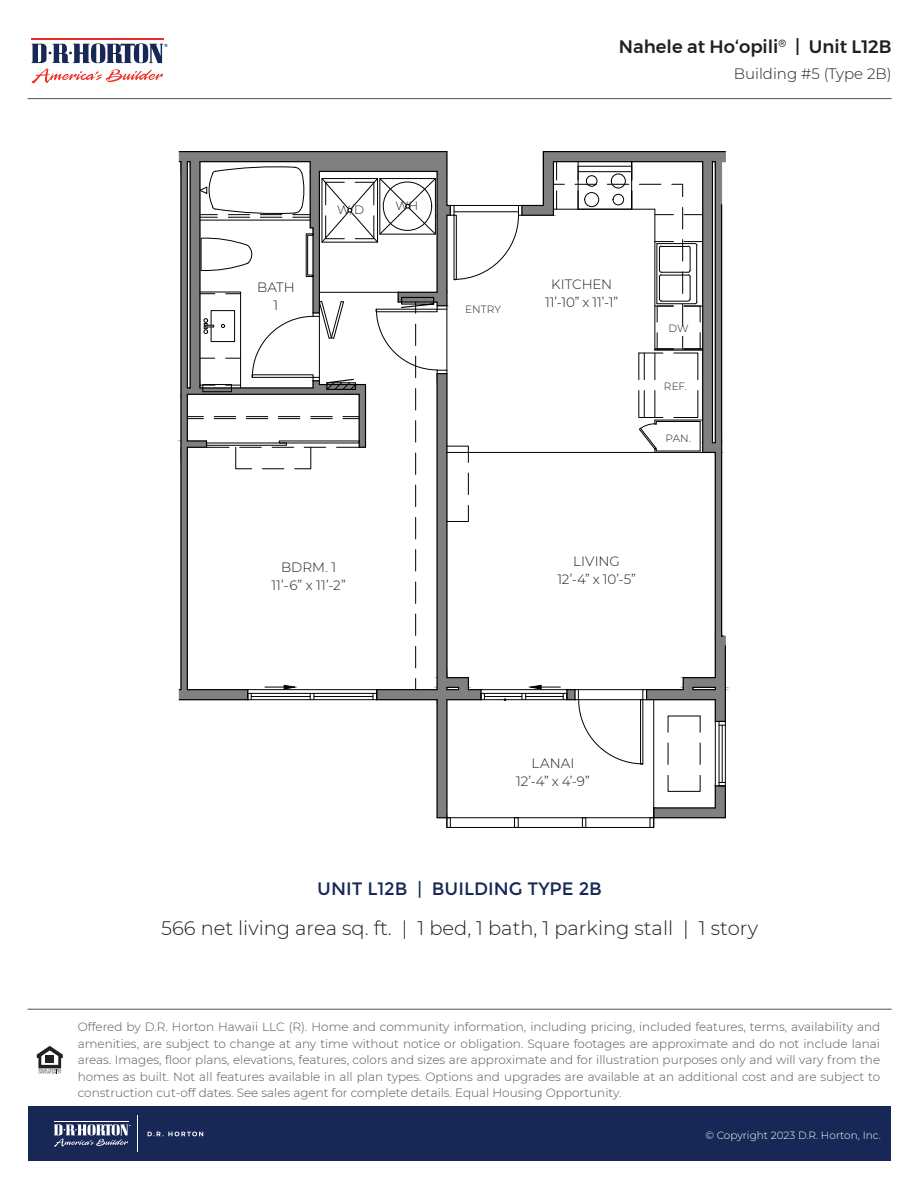
<style>
.page{position:relative;width:918px;height:1188px;background:#fff}
.page>*{position:absolute;margin:0;border:0;box-sizing:border-box;transform-origin:0 0}
.t1{font:300 19.5px "Montserrat";color:#191f1f}
.t2{font:500 18px "Montserrat";color:#231f20}
.t3{font:18px "Montserrat";color:#172756}
.t4{font:300 15px "Montserrat";color:#231f20}
.t5{font:300 13.5px/18px "Montserrat";letter-spacing:.005em;color:#231f20;text-align:center}
.t6{font:300 12px/16.5px "Montserrat";color:#535455;text-align:justify}
.t7{font:300 12px "Montserrat";color:#231f20}
.t8{font:300 10.5px "Montserrat";color:#fff}
.t9{font:300 10.5px "Montserrat";color:#231f20}
</style>
<div class="page">
<svg style="left:178px;top:151px;width:548px;height:677px"></svg>
<hr style="left:481px;top:689px;width:86px;height:1px;background:#000">
<div style="left:566px;top:689px;width:10px;height:11px;border:1px solid #000"></div>
<hr style="left:578px;top:689px;width:65px;height:1px;background:#000">
<hr style="left:578px;top:699px;width:65px;height:1px;background:#000">
<svg style="left:37px;top:1046px;width:26px;height:28px"></svg>
<hr style="left:28px;top:1009px;width:864px;height:1px;background:#535455">
<hr style="left:31px;top:38px;width:133px;height:1px;background:#ee2e22">
<svg style="left:31px;top:43px;width:136px;height:40px"></svg>
<hr style="left:28px;top:98px;width:864px;height:1px;background:#535455">
<div style="left:28px;top:1107px;width:863px;height:54px;background:#172756"></div>
<svg style="left:148px;top:1132px;width:55px;height:4px"></svg>
<hr style="left:138px;top:1116px;width:1px;height:36px;background:#fff">
<hr style="left:54px;top:1121px;width:74px;height:1px;background:#fff">
<svg style="left:54px;top:1124px;width:77px;height:23px"></svg>
<p class="t5" style="left:257px;top:278px;width:39px">BATH<br>1</p>
<p class="t7" style="left:337px;top:202px;width:28px">W/D</p>
<p class="t7" style="left:395px;top:198px;width:24px">WH</p>
<p class="t5" style="left:281px;top:558px;width:57px">BDRM. 1</p>
<p class="t5" style="left:271px;top:576px;width:76px">11’-6” x 11’-2”</p>
<p class="t2" style="left:619px;top:33px;width:274px">Nahele at Ho‘opili<sup>®</sup> | Unit L12B</p>
<p class="t4" style="left:734px;top:63px;width:159px">Building #5 (Type 2B)</p>
<p class="t9" style="left:465px;top:302px;width:37px">ENTRY</p>
<p class="t5" style="left:551px;top:274px;width:63px">KITCHEN</p>
<p class="t5" style="left:545px;top:292px;width:74px">11’-10” x 11’-1”</p>
<p class="t9" style="left:668px;top:321px;width:22px">DW</p>
<p class="t9" style="left:664px;top:379px;width:24px">REF.</p>
<p class="t9" style="left:666px;top:431px;width:27px">PAN.</p>
<p class="t5" style="left:573px;top:551px;width:48px">LIVING</p>
<p class="t5" style="left:558px;top:569px;width:80px">12’-4” x 10’-5”</p>
<p class="t5" style="left:532px;top:754px;width:44px">LANAI</p>
<p class="t5" style="left:516px;top:772px;width:75px">12’-4” x 4’-9”</p>
<p class="t3" style="left:317px;top:878px;width:286px">UNIT L12B | BUILDING TYPE 2B</p>
<p class="t1" style="left:161px;top:915px;width:598px">566 net living area sq. ft. | 1 bed, 1 bath, 1 parking stall | 1 story</p>
<p class="t6" style="left:78px;top:1018px;width:804px">Offered by D.R. Horton Hawaii LLC (R). Home and community information, including pricing, included features, terms, availability and amenities, are subject to change at any time without notice or obligation. Square footages are approximate and do not include lanai areas. Images, floor plans, elevations, features, colors and sizes are approximate and for illustration purposes only and will vary from the homes as built. Not all features available in all plan types. Options and upgrades are available at an additional cost and are subject to construction cut-off dates. See sales agent for complete details. Equal Housing Opportunity.</p>
<p class="t8" style="left:705px;top:1128px;width:177px">© Copyright 2023 D.R. Horton, Inc.</p>
</div>
